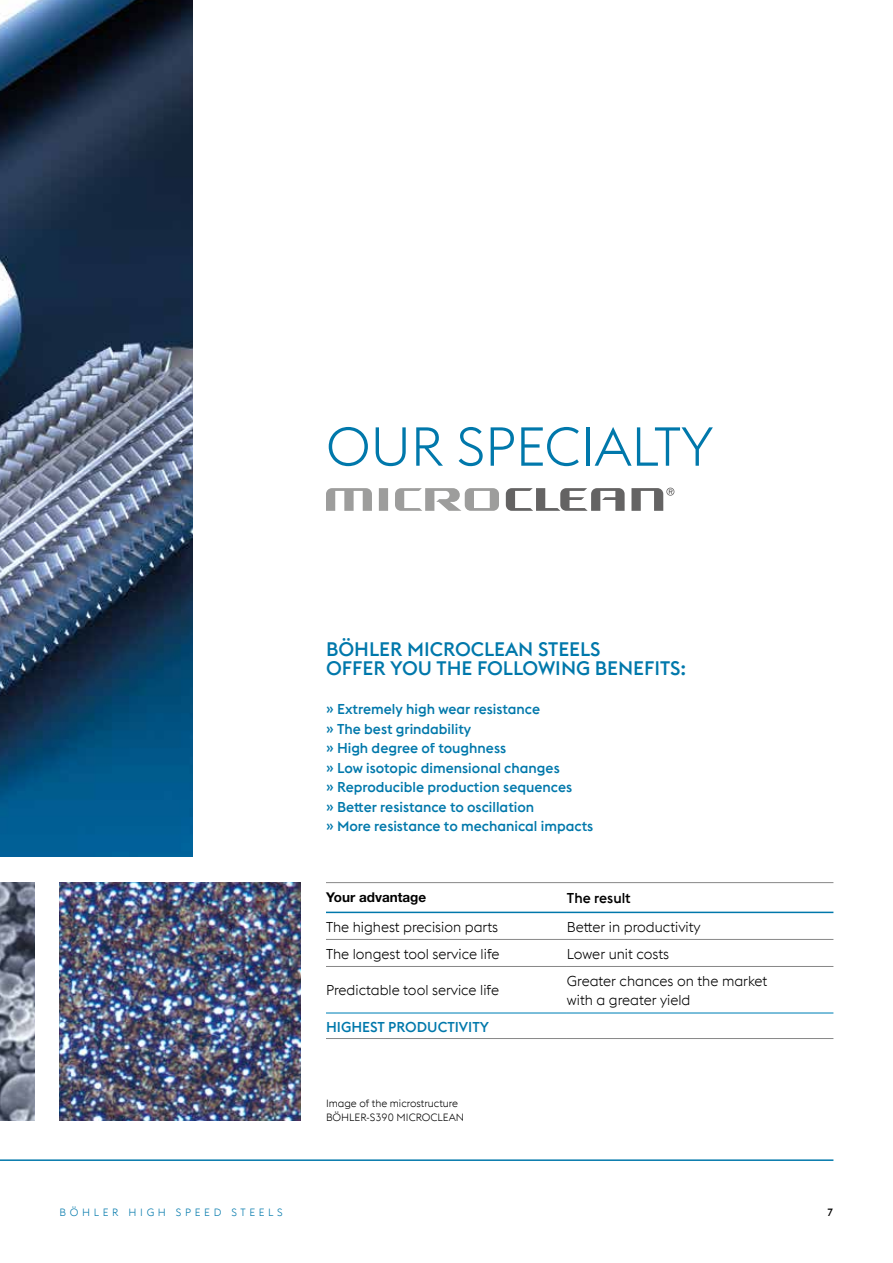
<style>
.page{position:relative;width:893px;height:1263px;background:#fff}
.page>*{position:absolute;margin:0;border:0;box-sizing:border-box;transform-origin:0 0}
.t1{font:300 54px "voestalpine";color:#0078ab}
.t2{font:500 19.5px/19.5px "voestalpine";color:#0078ab}
.t3{font:500 14.25px/19.5px "voestalpine";color:#0078ab}
.t4{font:300 14.25px/19.5px "voestalpine";color:#000}
.t5{font:500 14.25px "voestalpine";color:#000}
.t6{font:700 13.5px "Helvetica Neue LT Std";color:#000}
.t7{font:300 10.5px/13.5px "voestalpine";color:#000}
.t8{font:300 10.5px "voestalpine";letter-spacing:.35em;color:#0078ab}
.t9{font:500 10.5px "voestalpine";color:#000}
</style>
<div class="page">
<img style="left:0;top:0;width:193px;height:857px">
<hr style="left:326px;top:912px;width:241px;height:1px;background:#0078ab">
<hr style="left:567px;top:912px;width:266px;height:1px;background:#0078ab">
<hr style="left:326px;top:939px;width:241px;height:1px;background:#878787">
<hr style="left:567px;top:939px;width:266px;height:1px;background:#878787">
<hr style="left:326px;top:966px;width:241px;height:1px;background:#878787">
<hr style="left:567px;top:966px;width:266px;height:1px;background:#878787">
<hr style="left:326px;top:1038px;width:241px;height:1px;background:#878787">
<hr style="left:567px;top:1038px;width:266px;height:1px;background:#878787">
<hr style="left:326px;top:882px;width:241px;height:1px;background:#878787">
<hr style="left:567px;top:882px;width:266px;height:1px;background:#878787">
<hr style="left:326px;top:1012px;width:241px;height:2px;background:#50a9ce">
<hr style="left:567px;top:1012px;width:266px;height:2px;background:#50a9ce">
<img style="left:0;top:882px;width:34px;height:238px">
<hr style="left:0;top:1159px;width:833px;height:2px;background:#0078ab">
<img style="left:60px;top:882px;width:240px;height:238px">
<svg style="left:506px;top:488px;width:168px;height:23px"></svg>
<svg style="left:326px;top:488px;width:173px;height:23px"></svg>
<h1 class="t1" style="left:326px;top:416px;width:389px">OUR SPECIALTY</h1>
<h2 class="t2" style="left:326px;top:639px;width:362px">BÖHLER MICROCLEAN STEELS<br>OFFER YOU THE FOLLOWING BENEFITS:</h2>
<p class="t3" style="left:326px;top:700px;width:269px">» Extremely high wear resistance<br>» The best grindability<br>» High degree of toughness<br>» Low isotopic dimensional changes<br>» Reproducible production sequences<br>» Better resistance to oscillation<br>» More resistance to mechanical impacts</p>
<p class="t6" style="left:326px;top:889px;width:102px">Your advantage</p>
<p class="t5" style="left:567px;top:889px;width:65px">The result</p>
<p class="t4" style="left:326px;top:917px;width:174px">The highest precision parts</p>
<p class="t4" style="left:567px;top:917px;width:135px">Better in productivity</p>
<p class="t4" style="left:326px;top:944px;width:175px">The longest tool service life</p>
<p class="t4" style="left:567px;top:944px;width:104px">Lower unit costs</p>
<p class="t4" style="left:326px;top:981px;width:175px">Predictable tool service life</p>
<p class="t4" style="left:567px;top:971px;width:202px">Greater chances on the market with a greater yield</p>
<p class="t3" style="left:326px;top:1017px;width:165px">HIGHEST PRODUCTIVITY</p>
<p class="t7" style="left:326px;top:1096px;width:140px">Image of the microstructure<br>BÖHLER-S390 MICROCLEAN</p>
<p class="t8" style="left:60px;top:1206px;width:225px">BÖHLER HIGH SPEED STEELS</p>
<p class="t9" style="left:827px;top:1205px;width:8px">7</p>
</div>
